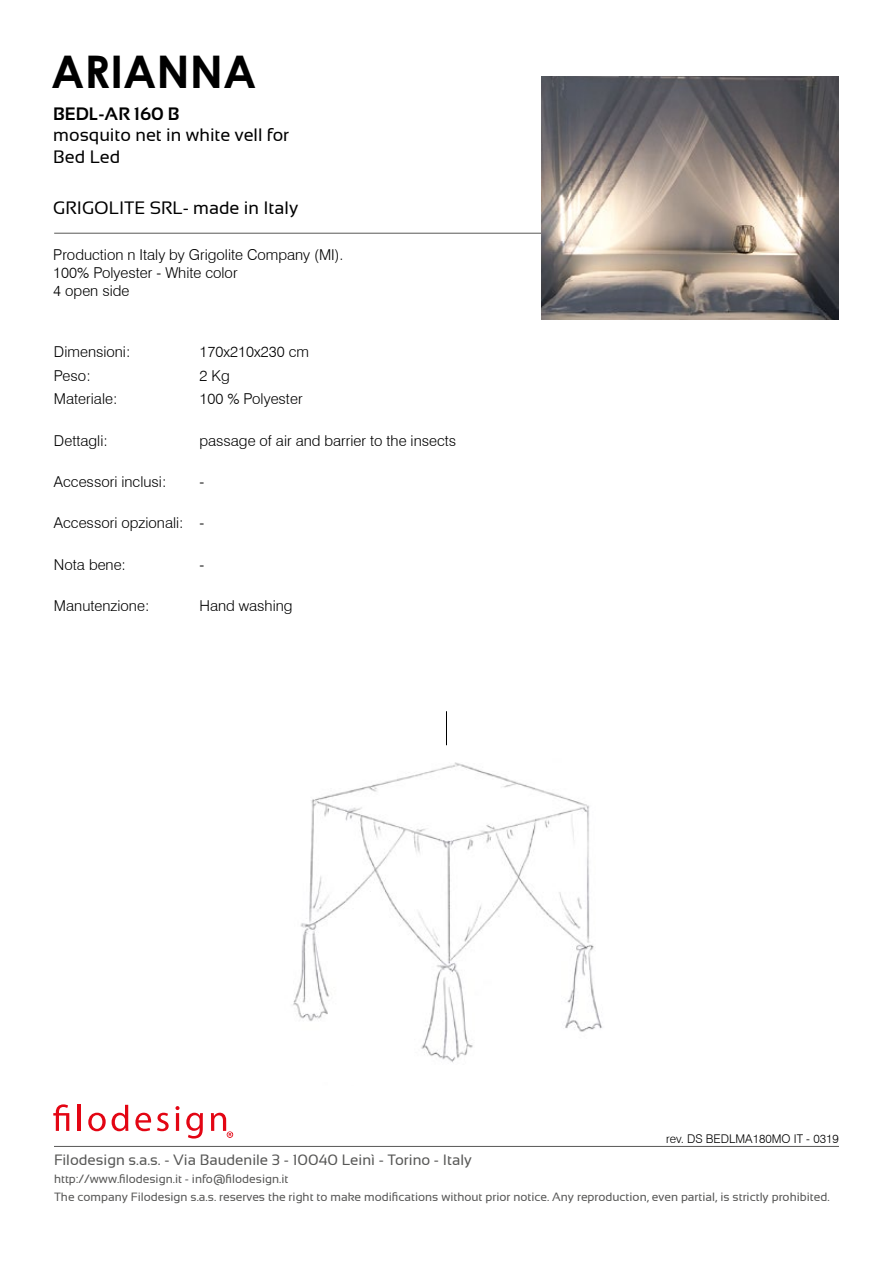
<style>
.page{position:relative;width:893px;height:1263px;background:#fff}
.page>*{position:absolute;margin:0;border:0;box-sizing:border-box;transform-origin:0 0}
.t1{font:700 45px "Century Gothic";color:#000}
.t2{font:18px/21.6px "Sansation";color:#000}
.t3{font:700 18px "Sansation";color:#000}
.t4{font:300 15px/18px "Swiss 721 BT";color:#000}
.t5{font:15px "Sansation";color:#575756}
.t6{font:12px/18px "Sansation";color:#575756}
.t7{font:300 12px "Swiss 721 BT";color:#000}
</style>
<div class="page">
<hr style="left:54px;top:1146px;width:785px;height:1px;background:#575756">
<hr style="left:54px;top:233px;width:544px;height:1px;background:#575756">
<svg style="left:53px;top:1105px;width:16px;height:26px"></svg>
<hr style="left:78px;top:1105px;width:3px;height:26px;background:#e30513">
<svg style="left:88px;top:1113px;width:18px;height:18px"></svg>
<svg style="left:112px;top:1105px;width:16px;height:26px"></svg>
<svg style="left:135px;top:1113px;width:16px;height:18px"></svg>
<svg style="left:157px;top:1113px;width:12px;height:18px"></svg>
<svg style="left:175px;top:1106px;width:5px;height:4px"></svg>
<hr style="left:176px;top:1113px;width:3px;height:18px;background:#e30513">
<svg style="left:186px;top:1113px;width:17px;height:25px"></svg>
<svg style="left:211px;top:1113px;width:22px;height:25px"></svg>
<hr style="left:446px;top:711px;width:1px;height:34px;background:#000">
<img style="left:541px;top:76px;width:298px;height:244px">
<img style="left:293px;top:762px;width:309px;height:301px">
<h1 class="t1" style="left:51px;top:37px;width:207px">ARIANNA</h1>
<p class="t3" style="left:53px;top:103px;width:127px">BEDL-AR 160 B</p>
<p class="t2" style="left:53px;top:124px;width:237px">mosquito net in white vell for<br>Bed Led</p>
<p class="t2" style="left:53px;top:197px;width:246px">GRIGOLITE SRL- made in Italy</p>
<p class="t4" style="left:53px;top:245px;width:292px">Production n Italy by Grigolite Company (MI).<br>100% Polyester - White color<br>4 open side</p>
<p class="t4" style="left:54px;top:343px;width:78px">Dimensioni:</p>
<p class="t4" style="left:199px;top:343px;width:111px">170x210x230 cm</p>
<p class="t4" style="left:54px;top:366px;width:38px">Peso:</p>
<p class="t4" style="left:199px;top:366px;width:32px">2 Kg</p>
<p class="t4" style="left:54px;top:390px;width:65px">Materiale:</p>
<p class="t4" style="left:199px;top:390px;width:105px">100 % Polyester</p>
<p class="t4" style="left:54px;top:431px;width:55px">Dettagli:</p>
<p class="t4" style="left:199px;top:431px;width:258px">passage of air and barrier to the insects</p>
<p class="t4" style="left:54px;top:472px;width:114px">Accessori inclusi:</p>
<p class="t4" style="left:199px;top:472px;width:6px">-</p>
<p class="t4" style="left:54px;top:514px;width:152px">Accessori opzionali: -</p>
<p class="t4" style="left:54px;top:555px;width:73px">Nota bene:</p>
<p class="t4" style="left:199px;top:555px;width:6px">-</p>
<p class="t4" style="left:54px;top:597px;width:97px">Manutenzione:</p>
<p class="t4" style="left:199px;top:597px;width:95px">Hand washing</p>
<p class="t7" style="left:666px;top:1131px;width:174px">rev. DS BEDLMA180MO IT - 0319</p>
<p class="t5" style="left:54px;top:1152px;width:419px">Filodesign s.a.s. - Via Baudenile 3 - 10040 Leinì - Torino - Italy</p>
<p class="t6" style="left:54px;top:1170px;width:777px">http://www.filodesign.it - info@filodesign.it<br>The company Filodesign s.a.s. reserves the right to make modifications without prior notice. Any reproduction, even partial, is strictly prohibited.</p>
</div>
